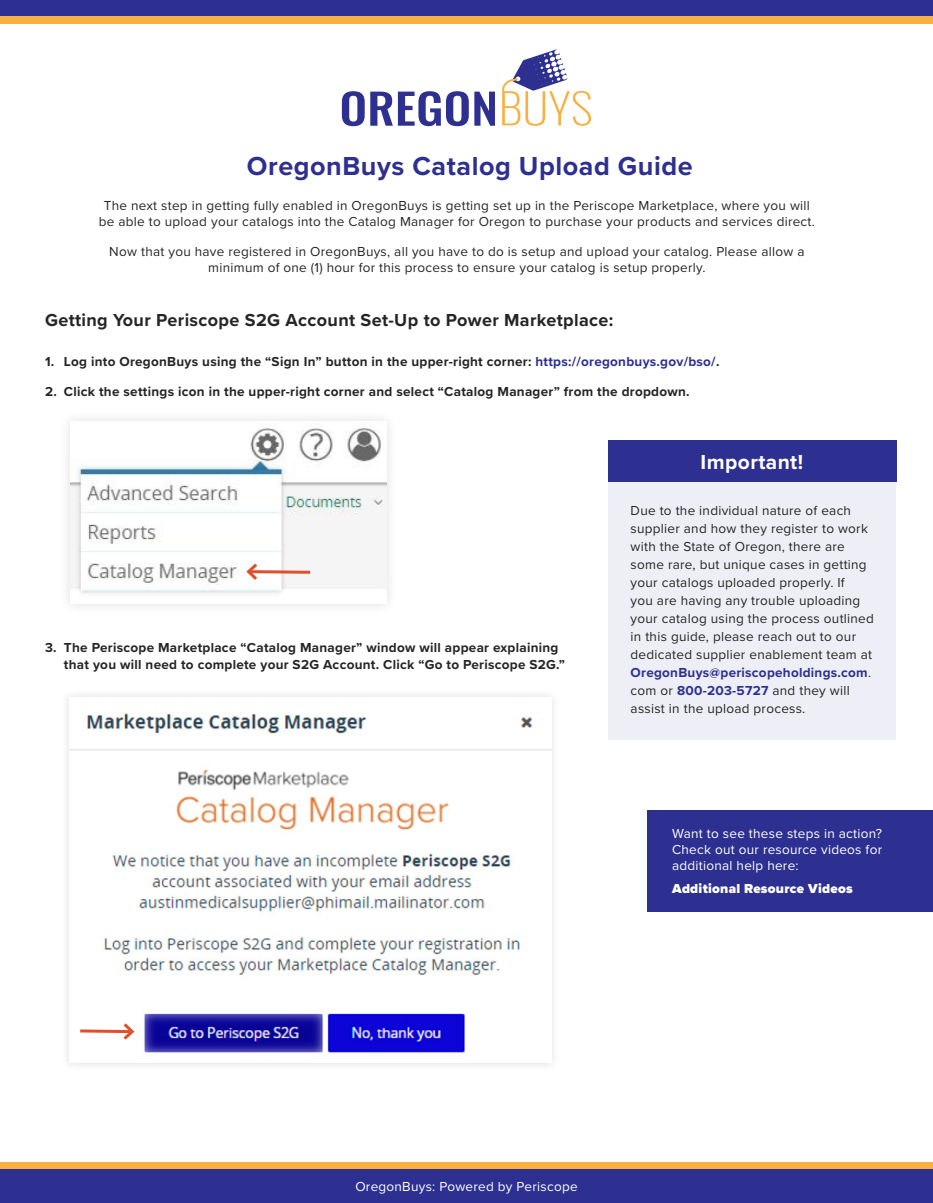
<style>
.page{position:relative;width:933px;height:1203px;background:#fff}
.page>*{position:absolute;margin:0;border:0;box-sizing:border-box;transform-origin:0 0}
.t1{font:700 27px "Proxima Nova";letter-spacing:.02em;color:#2e3091}
.t2{font:700 21px "Proxima Nova";letter-spacing:.02em;color:#fff}
.t3{font:700 18px "Proxima Nova";letter-spacing:.02em;color:#252524}
.t4{font:13.5px/18px "Proxima Nova";letter-spacing:.02em;color:#252524;text-align:center}
.t5{font:700 13.5px/16.2px "Proxima Nova";letter-spacing:.02em;color:#252524}
.t6{font:13.5px/16.2px "Proxima Nova";letter-spacing:.02em;color:#fff;text-align:justify}
.t7{font:900 13.5px "Proxima Nova";letter-spacing:.02em;color:#fff}
.s1{color:#2e3091}
.s2{font-weight:700;color:#2e3091}
</style>
<div class="page">
<div style="left:0;top:1161px;width:932px;height:8px;background:#fab040"></div>
<div style="left:0;top:0;width:932px;height:17px;background:#2e3091"></div>
<div style="left:0;top:1169px;width:932px;height:33px;background:#2e3091"></div>
<div style="left:608px;top:440px;width:287px;height:299px;background:#eeeef6"></div>
<div style="left:608px;top:440px;width:288px;height:41px;background:#2e3091"></div>
<div style="left:0;top:17px;width:932px;height:7px;background:#fab040"></div>
<div style="left:647px;top:810px;width:285px;height:101px;background:#2e3091"></div>
<svg style="left:342px;top:91px;width:22px;height:35px"></svg>
<svg style="left:370px;top:92px;width:22px;height:34px"></svg>
<svg style="left:398px;top:91px;width:42px;height:35px"></svg>
<svg style="left:446px;top:91px;width:22px;height:35px"></svg>
<svg style="left:474px;top:92px;width:20px;height:34px"></svg>
<svg style="left:502px;top:49px;width:88px;height:77px"></svg>
<img style="left:70px;top:428px;width:316px;height:165px">
<div style="left:60px;top:688px;width:499px;height:383px;background:#231f20;opacity:.15"></div>
<img style="left:69px;top:713px;width:482px;height:340px">
<svg style="left:244px;top:560px;width:69px;height:23px"></svg>
<svg style="left:77px;top:1019px;width:59px;height:23px"></svg>
<p class="t1" style="left:247px;top:146px;width:447px">OregonBuys Catalog Upload Guide</p>
<p class="t4" style="left:99px;top:196px;width:717px;line-height:16.2px">The next step in getting fully enabled in OregonBuys is getting set up in the Periscope Marketplace, where you will be able to upload your catalogs into the Catalog Manager for Oregon to purchase your products and services direct.</p>
<p class="t4" style="left:109px;top:242px;width:696px;line-height:16.2px">Now that you have registered in OregonBuys, all you have to do is setup and upload your catalog. Please allow a minimum of one (1) hour for this process to ensure your catalog is setup properly.</p>
<p class="t3" style="left:45px;top:306px;width:569px">Getting Your Periscope S2G Account Set-Up to Power Marketplace:</p>
<p class="t5" style="left:45px;top:353px;width:675px">1. Log into OregonBuys using the “Sign In” button in the upper-right corner: <span class="s1">https://oregonbuys.gov/bso/</span>.</p>
<p class="t5" style="left:45px;top:383px;width:645px">2. Click the settings icon in the upper-right corner and select “Catalog Manager” from the dropdown.</p>
<p class="t5" style="left:64px;top:639px;width:502px;text-indent:-19px">3. The Periscope Marketplace “Catalog Manager” window will appear explaining that you will need to complete your S2G Account. Click “Go to Periscope S2G.”</p>
<p class="t2" style="left:700px;top:446px;width:104px">Important!</p>
<p class="t4" style="left:630px;top:500px;width:245px;text-align:left">Due to the individual nature of each supplier and how they register to work with the State of Oregon, there are some rare, but unique cases in getting your catalogs uploaded properly. If<br>you are having any trouble uploading your catalog using the process outlined in this guide, please reach out to our dedicated supplier enablement team at <span class="s2">OregonBuys@periscopeholdings.com</span>. com or <span class="s2">800-203-5727</span> and they will assist in the upload process.</p>
<p class="t6" style="left:671px;top:824px;width:211px">Want to see these steps in action?<br>Check out our resource videos for additional help here:</p>
<p class="t7" style="left:671px;top:878px;width:182px">Additional Resource Videos</p>
<p class="t6" style="left:355px;top:1177px;width:224px">OregonBuys: Powered by Periscope</p>
</div>
